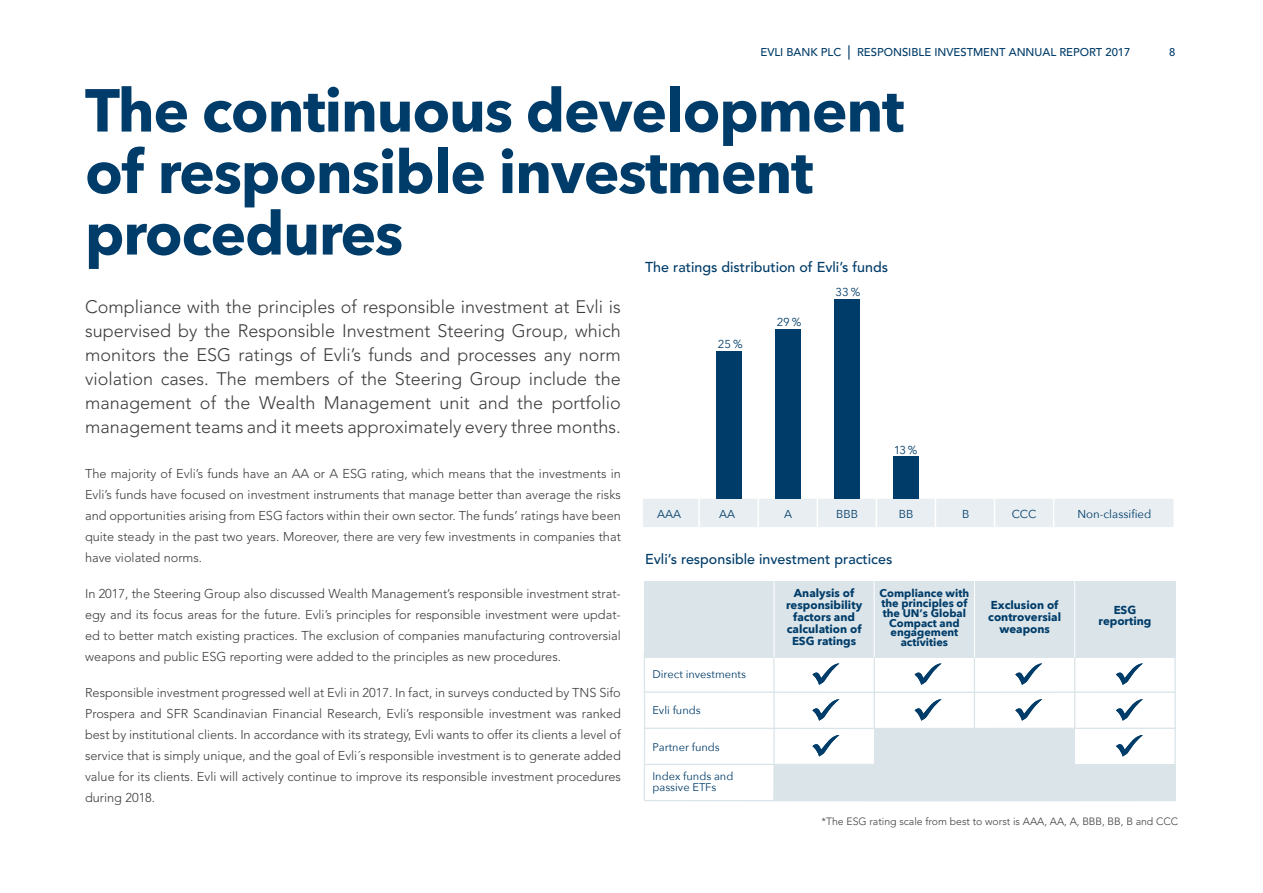
<style>
.page{position:relative;width:1263px;height:893px;background:#fff}
.page>*{position:absolute;margin:0;border:0;box-sizing:border-box;transform-origin:0 0}
.sivun_otsikko{font:700 60px/61.5px "Avenir Next";letter-spacing:-.02em;color:#003c69}
.ingressi{font:300 18px/24px "Avenir LT Std";color:#3c3c3c;text-align:justify}
.Kuvaotsikko{font:500 14.25px "Avenir LT Std";color:#003c69}
.t1{font:300 12.75px/21px "Avenir LT Std";color:#3c3c3c;text-align:justify}
.t2{font:700 11.55px/11.9px "Avenir Next";color:#003c69;text-align:center}
.t3{font:11.55px "Avenir Next";color:#003c69}
.t4{font:500 11.25px "Avenir LT Std";color:#003c69}
.t5{font:11.1px/10.4px "Avenir Next";color:#003c69}
.t6{font:700 10.95px/9.8px "Avenir Next";color:#003c69;text-align:center}
.ingressi-2{font:300 10.5px "Avenir LT Std";color:#3c3c3c}
.s1{font-size:14.25px}
</style>
<div class="page">
<div style="left:644px;top:581px;width:531px;height:77px;background:#dae4e9"></div>
<hr style="left:774px;top:581px;width:1px;height:77px;background:#fff">
<hr style="left:874px;top:581px;width:1px;height:77px;background:#fff">
<hr style="left:974px;top:581px;width:1px;height:77px;background:#fff">
<hr style="left:1074px;top:581px;width:1px;height:77px;background:#fff">
<svg style="left:644px;top:651px;width:532px;height:151px"></svg>
<div style="left:642px;top:498px;width:532px;height:30px;background:#e8eef1"></div>
<div style="left:642px;top:497px;width:532px;height:31px;border:2px solid #fff"></div>
<div style="left:716px;top:351px;width:26px;height:148px;background:#003c69"></div>
<div style="left:775px;top:329px;width:26px;height:170px;background:#003c69"></div>
<div style="left:834px;top:299px;width:26px;height:200px;background:#003c69"></div>
<div style="left:893px;top:457px;width:26px;height:42px;background:#003c69"></div>
<hr style="left:757px;top:488px;width:2px;height:40px;background:#fff">
<hr style="left:816px;top:488px;width:2px;height:40px;background:#fff">
<hr style="left:876px;top:488px;width:1px;height:40px;background:#fff">
<hr style="left:935px;top:488px;width:1px;height:40px;background:#fff">
<hr style="left:994px;top:488px;width:1px;height:40px;background:#fff">
<hr style="left:1053px;top:488px;width:1px;height:40px;background:#fff">
<hr style="left:698px;top:488px;width:2px;height:40px;background:#fff">
<p class="t4" style="left:760px;top:46px;width:371px">EVLI BANK PLC <span class="s1">|</span> RESPONSIBLE INVESTMENT ANNUAL REPORT 2017</p>
<p class="t4" style="left:1169px;top:46px;width:8px">8</p>
<p class="sivun_otsikko" style="left:85px;top:79px;width:821px">The continuous development of responsible investment procedures</p>
<p class="ingressi" style="left:85px;top:295px;width:537px">Compliance with the principles of responsible investment at Evli is supervised by the Responsible Investment Steering Group, which monitors the ESG ratings of Evli’s funds and processes any norm violation cases. The members of the Steering Group include the management of the Wealth Management unit and the portfolio management teams and it meets approximately every three months.</p>
<p class="t1" style="left:85px;top:463px;width:537px">The majority of Evli’s funds have an AA or A ESG rating, which means that the investments in Evli’s funds have focused on investment instruments that manage better than average the risks and opportunities arising from ESG factors within their own sector. The funds’ ratings have been quite steady in the past two years. Moreover, there are very few investments in companies that have violated norms.</p>
<p class="t1" style="left:85px;top:583px;width:537px">In 2017, the Steering Group also discussed Wealth Management’s responsible investment strat&shy;egy and its focus areas for the future. Evli’s principles for responsible investment were updat&shy;ed to better match existing practices. The exclusion of companies manufacturing controversial weapons and public ESG reporting were added to the principles as new procedures.</p>
<p class="t1" style="left:85px;top:682px;width:537px">Responsible investment progressed well at Evli in 2017. In fact, in surveys conducted by TNS Sifo Prospera and SFR Scandinavian Financial Research, Evli’s responsible investment was ranked best by institutional clients. In accordance with its strategy, Evli wants to offer its clients a level of service that is simply unique, and the goal of Evli´s responsible investment is to generate added value for its clients. Evli will actively continue to improve its responsible investment procedures during 2018.</p>
<p class="Kuvaotsikko" style="left:645px;top:259px;width:245px">The ratings distribution of Evli’s funds</p>
<p class="t3" style="left:836px;top:282px;width:26px">33%</p>
<p class="t3" style="left:777px;top:312px;width:26px">29%</p>
<p class="t3" style="left:718px;top:334px;width:26px">25%</p>
<p class="t3" style="left:894px;top:440px;width:25px">13 %</p>
<p class="t3" style="left:836px;top:504px;width:23px">BBB</p>
<p class="t3" style="left:899px;top:504px;width:16px">BB</p>
<p class="t3" style="left:962px;top:504px;width:9px">B</p>
<p class="t3" style="left:1012px;top:504px;width:26px">CCC</p>
<p class="t3" style="left:1077px;top:504px;width:76px">Non-classified</p>
<p class="t3" style="left:657px;top:504px;width:26px">AAA</p>
<p class="t3" style="left:719px;top:504px;width:18px">AA</p>
<p class="t3" style="left:784px;top:504px;width:10px">A</p>
<p class="Kuvaotsikko" style="left:645px;top:551px;width:249px">Evli’s responsible investment practices</p>
<p class="t2" style="left:786px;top:587px;width:78px">Analysis of responsibility factors and calculation of<br>ESG ratings</p>
<p class="t6" style="left:879px;top:589px;width:91px">Compliance with the principles of the UN’s Global<br>Compact and engagement activities</p>
<p class="t2" style="left:988px;top:599px;width:74px">Exclusion of controversial weapons</p>
<p class="t2" style="left:1098px;top:603px;width:55px">ESG reporting</p>
<p class="t5" style="left:652px;top:669px;width:95px">Direct investments</p>
<p class="t5" style="left:652px;top:705px;width:50px">Evli funds</p>
<p class="t5" style="left:652px;top:741px;width:69px">Partner funds</p>
<p class="t5" style="left:652px;top:771px;width:82px">Index funds and passive ETFs</p>
<p class="ingressi-2" style="left:821px;top:815px;width:358px">*The ESG rating scale from best to worst is AAA, AA, A, BBB, BB, B and CCC</p>
</div>
